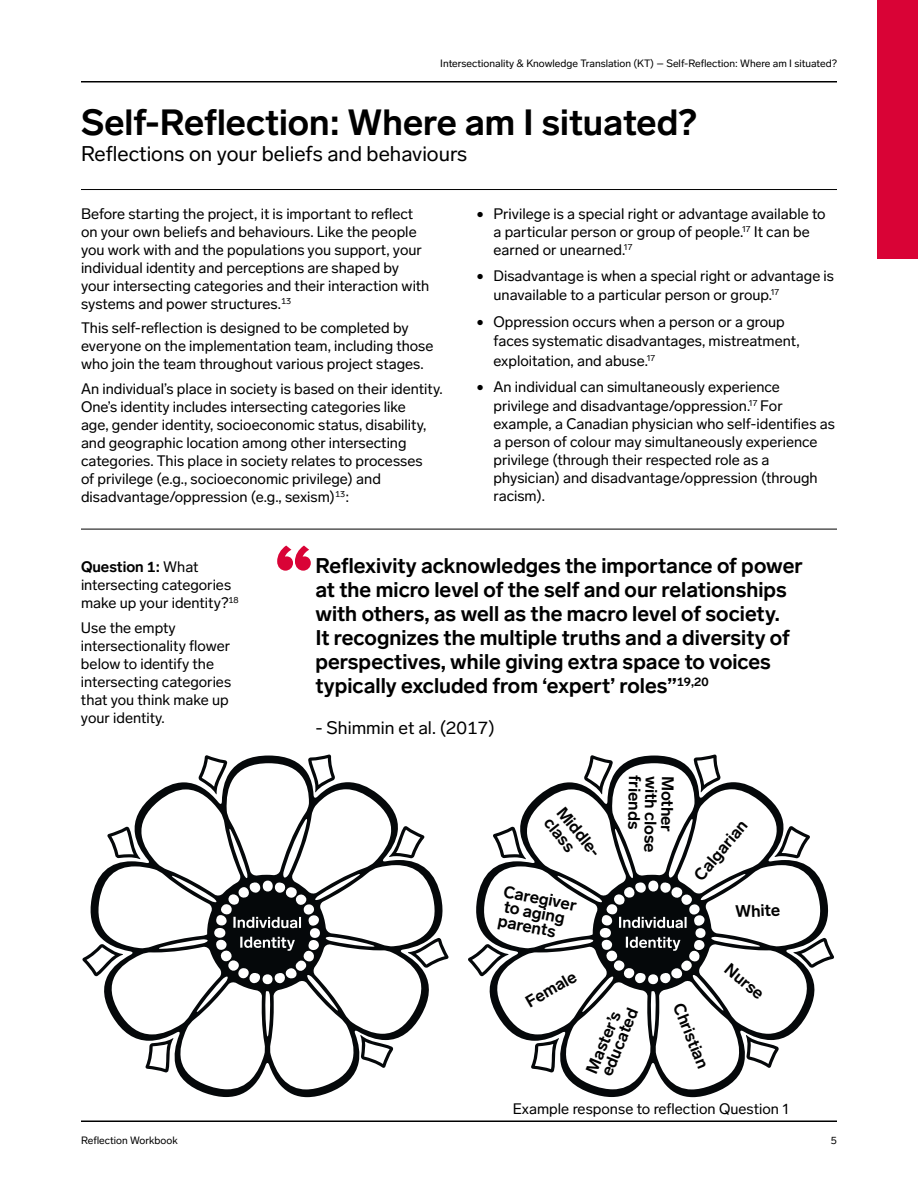
<style>
.page{position:relative;width:918px;height:1188px;background:#fff}
.page>*{position:absolute;margin:0;border:0;box-sizing:border-box;transform-origin:0 0}
.t1{font:900 72px "Proxima Nova";color:#d90336}
.t2{font:700 36px "Lab Grotesque";color:#000}
.t3{font:700 21px/24px "Lab Grotesque";color:#000}
.t4{font:21px "Lab Grotesque";color:#000}
.t5{font:18px "Lab Grotesque";color:#000}
.t6{font:700 16.5px/15px "Lab Grotesque";color:#000}
.t7{font:15px/18px "Lab Grotesque";color:#000}
.t8{font:10.5px "Lab Grotesque";color:#000}
.s1{font-weight:700}
</style>
<div class="page">
<div style="left:878px;top:0;width:40px;height:259px;background:#d90336"></div>
<hr style="left:81px;top:81px;width:756px;height:2px;background:#000">
<hr style="left:81px;top:1120px;width:756px;height:2px;background:#000">
<hr style="left:81px;top:189px;width:756px;height:1px;background:#000">
<hr style="left:81px;top:529px;width:756px;height:1px;background:#000">
<svg style="left:90px;top:755px;width:353px;height:342px"></svg>
<svg style="left:214px;top:881px;width:106px;height:103px"></svg>
<svg style="left:198px;top:755px;width:29px;height:39px"></svg>
<svg style="left:107px;top:827px;width:34px;height:32px"></svg>
<svg style="left:308px;top:755px;width:27px;height:37px"></svg>
<svg style="left:389px;top:826px;width:36px;height:32px"></svg>
<svg style="left:407px;top:938px;width:42px;height:30px"></svg>
<svg style="left:360px;top:1035px;width:34px;height:33px"></svg>
<svg style="left:145px;top:1038px;width:29px;height:34px"></svg>
<svg style="left:82px;top:944px;width:42px;height:32px"></svg>
<svg style="left:476px;top:755px;width:353px;height:342px"></svg>
<svg style="left:600px;top:881px;width:106px;height:103px"></svg>
<svg style="left:584px;top:755px;width:29px;height:39px"></svg>
<svg style="left:493px;top:827px;width:33px;height:32px"></svg>
<svg style="left:694px;top:755px;width:27px;height:37px"></svg>
<svg style="left:774px;top:826px;width:36px;height:32px"></svg>
<svg style="left:793px;top:938px;width:41px;height:30px"></svg>
<svg style="left:746px;top:1035px;width:33px;height:33px"></svg>
<svg style="left:531px;top:1038px;width:28px;height:34px"></svg>
<svg style="left:468px;top:944px;width:41px;height:32px"></svg>
<p class="t8" style="left:440px;top:57px;width:398px">Intersectionality &amp; Knowledge Translation (KT) – Self-Reflection: Where am I situated?</p>
<h2 class="t2" style="left:81px;top:101px;width:617px">Self-Reflection: Where am I situated?</h2>
<h3 class="t4" style="left:81px;top:141px;width:388px">Reflections on your beliefs and behaviours</h3>
<p class="t7" style="left:81px;top:204px;width:350px">Before starting the project, it is important to reflect on your own beliefs and behaviours. Like the people you work with and the populations you support, your individual identity and perceptions are shaped by your intersecting categories and their interaction with systems and power structures.<sup>13</sup></p>
<p class="t7" style="left:81px;top:319px;width:354px">This self-reflection is designed to be completed by everyone on the implementation team, including those who join the team throughout various project stages.</p>
<p class="t7" style="left:81px;top:380px;width:363px">An individual’s place in society is based on their identity.<br>One’s identity includes intersecting categories like<br>age, gender identity, socioeconomic status, disability, and geographic location among other intersecting categories. This place in society relates to processes<br>of privilege (e.g., socioeconomic privilege) and disadvantage/oppression (e.g., sexism)<sup>13</sup>:</p>
<p class="t7" style="left:494px;top:204px;width:334px;text-indent:-17px">• Privilege is a special right or advantage available to a particular person or group of people.<sup>17</sup> It can be earned or unearned.<sup>17</sup></p>
<p class="t7" style="left:494px;top:266px;width:342px;line-height:19.5px;text-indent:-17px">• Disadvantage is when a special right or advantage is unavailable to a particular person or group.<sup>17</sup></p>
<p class="t7" style="left:494px;top:312px;width:308px;line-height:19.5px;text-indent:-17px">• Oppression occurs when a person or a group faces systematic disadvantages, mistreatment, exploitation, and abuse.<sup>17</sup></p>
<p class="t7" style="left:477px;top:377px;width:308px;line-height:19.5px;text-align:right">• An individual can simultaneously experience privilege and disadvantage/oppression.<sup>17</sup> For</p>
<p class="t7" style="left:494px;top:415px;width:343px">example, a Canadian physician who self-identifies as a person of colour may simultaneously experience privilege (through their respected role as a physician) and disadvantage/oppression (through racism).</p>
<p class="t7" style="left:81px;top:558px;width:159px"><span class="s1">Question 1:</span> What intersecting categories make up your identity?<sup>18</sup></p>
<p class="t7" style="left:81px;top:619px;width:152px">Use the empty intersectionality flower below to identify the intersecting categories that you think make up your identity.</p>
<h1 class="t1" style="left:275px;top:517px;width:40px">“</h1>
<p class="t3" style="left:315px;top:554px;width:489px">Reflexivity acknowledges the importance of power at the micro level of the self and our relationships with others, as well as the macro level of society.<br>It recognizes the multiple truths and a diversity of perspectives, while giving extra space to voices typically excluded from ‘expert’ roles”<sup>19,20</sup></p>
<p class="t5" style="left:315px;top:717px;width:181px">- Shimmin et al. (2017)</p>
<p class="t6" style="left:567px;top:804px;width:70px;line-height:16.5px;rotate:51deg">Middle&shy;class</p>
<p class="t6" style="left:505px;top:884px;width:76px;rotate:11deg">Caregiver to aging parents</p>
<p class="t6" style="left:642px;top:776px;width:55px;rotate:91deg">friends</p>
<p class="t6" style="left:659px;top:776px;width:78px;rotate:91deg">with close</p>
<p class="t6" style="left:675px;top:776px;width:58px;rotate:91deg">Mother</p>
<p class="t6" style="left:692px;top:873px;width:74px;rotate:-50deg">Calgarian</p>
<p class="t6" style="left:735px;top:904px;width:46px;rotate:-2deg">White</p>
<p class="t6" style="left:523px;top:996px;width:57px;rotate:-30deg">Female</p>
<p class="t6" style="left:584px;top:1070px;width:77px;rotate:-68deg">Master’s educated</p>
<p class="t6" style="left:685px;top:1001px;width:70px;rotate:68deg">Christian</p>
<p class="t6" style="left:732px;top:961px;width:47px;rotate:40deg">Nurse</p>
<p class="t7" style="left:513px;top:1100px;width:278px">Example response to reflection Question 1</p>
<p class="t8" style="left:81px;top:1134px;width:98px">Reflection Workbook</p>
<p class="t8" style="left:831px;top:1134px;width:8px">5</p>
</div>
